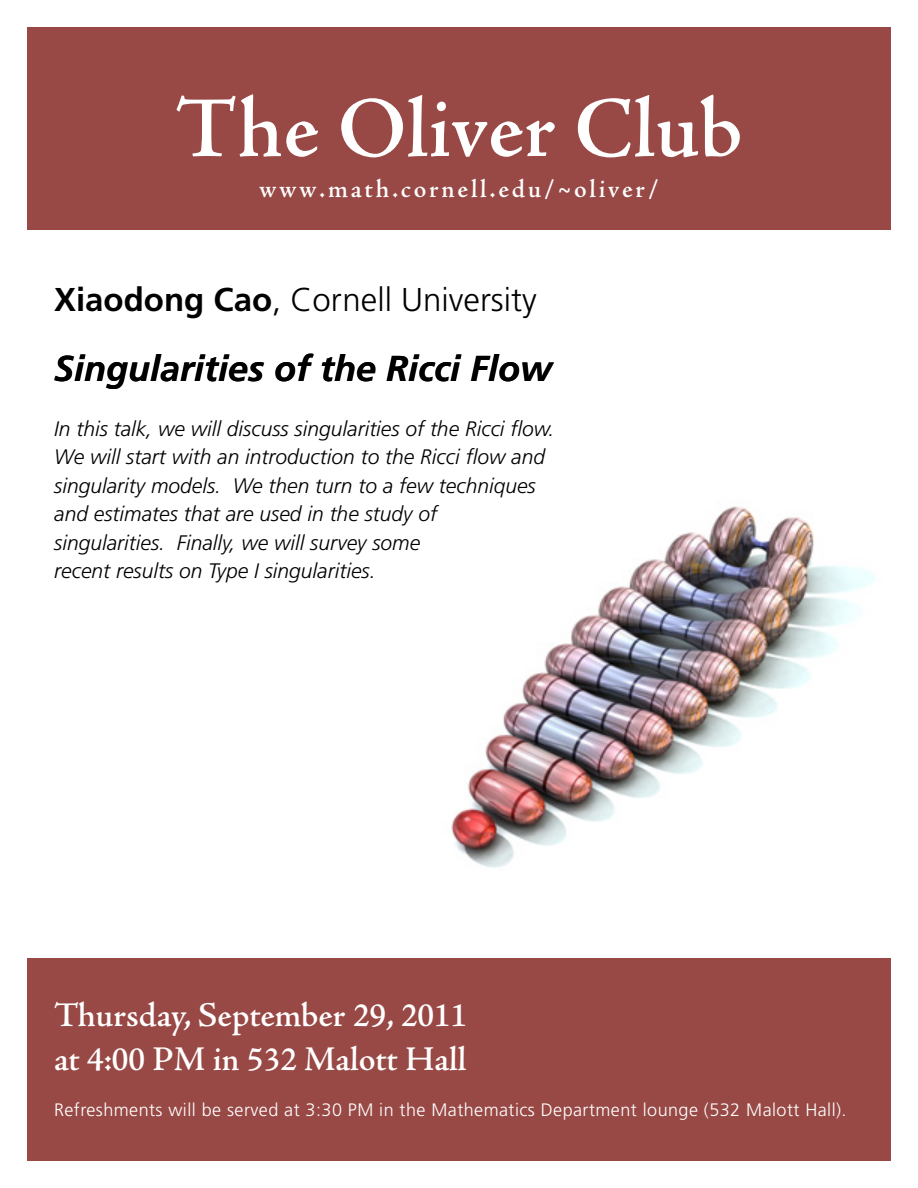
<style>
.page{position:relative;width:918px;height:1188px;background:#fff}
.page>*{position:absolute;margin:0;border:0;box-sizing:border-box;transform-origin:0 0}
.t1{font:600 90px "Adobe Jenson";color:#fff}
.t2{font:600 36px/43.2px "Adobe Jenson";color:#fff}
.t3{font:italic 700 36px "Frutiger LT Std";color:#000}
.t4{font:300 33px "Frutiger LT Std";color:#000}
.t5{font:600 27px "Adobe Jenson";letter-spacing:.1em;color:#fff}
.t6{font:italic 300 21px/28.5px "Frutiger LT Std";color:#000}
.t7{font:300 18px "Frutiger LT Std";letter-spacing:.025em;color:#fff}
.s1{font-weight:700}
</style>
<div class="page">
<div style="left:27px;top:958px;width:864px;height:203px;background:#984945"></div>
<div style="left:27px;top:27px;width:864px;height:203px;background:#984945"></div>
<img style="left:451px;top:506px;width:425px;height:362px">
<h1 class="t1" style="left:175px;top:81px;width:569px">The Oliver Club</h1>
<p class="t5" style="left:259px;top:174px;width:402px">www.math.cornell.edu/~oliver/</p>
<h3 class="t4" style="left:54px;top:281px;width:484px"><span class="s1">Xiaodong Cao</span>, Cornell University</h3>
<h2 class="t3" style="left:54px;top:347px;width:500px">Singularities of the Ricci Flow</h2>
<p class="t6" style="left:54px;top:415px;width:502px">In this talk, we will discuss singularities of the Ricci flow.<br>We will start with an introduction to the Ricci flow and singularity models. We then turn to a few techniques and estimates that are used in the study of<br>singularities. Finally, we will survey some<br>recent results on Type I singularities.</p>
<h2 class="t2" style="left:54px;top:995px;width:415px">Thursday, September 29, 2011 at 4:00 PM in 532 Malott Hall</h2>
<p class="t7" style="left:54px;top:1100px;width:794px">Refreshments will be served at 3:30 PM in the Mathematics Department lounge (532 Malott Hall).</p>
</div>
